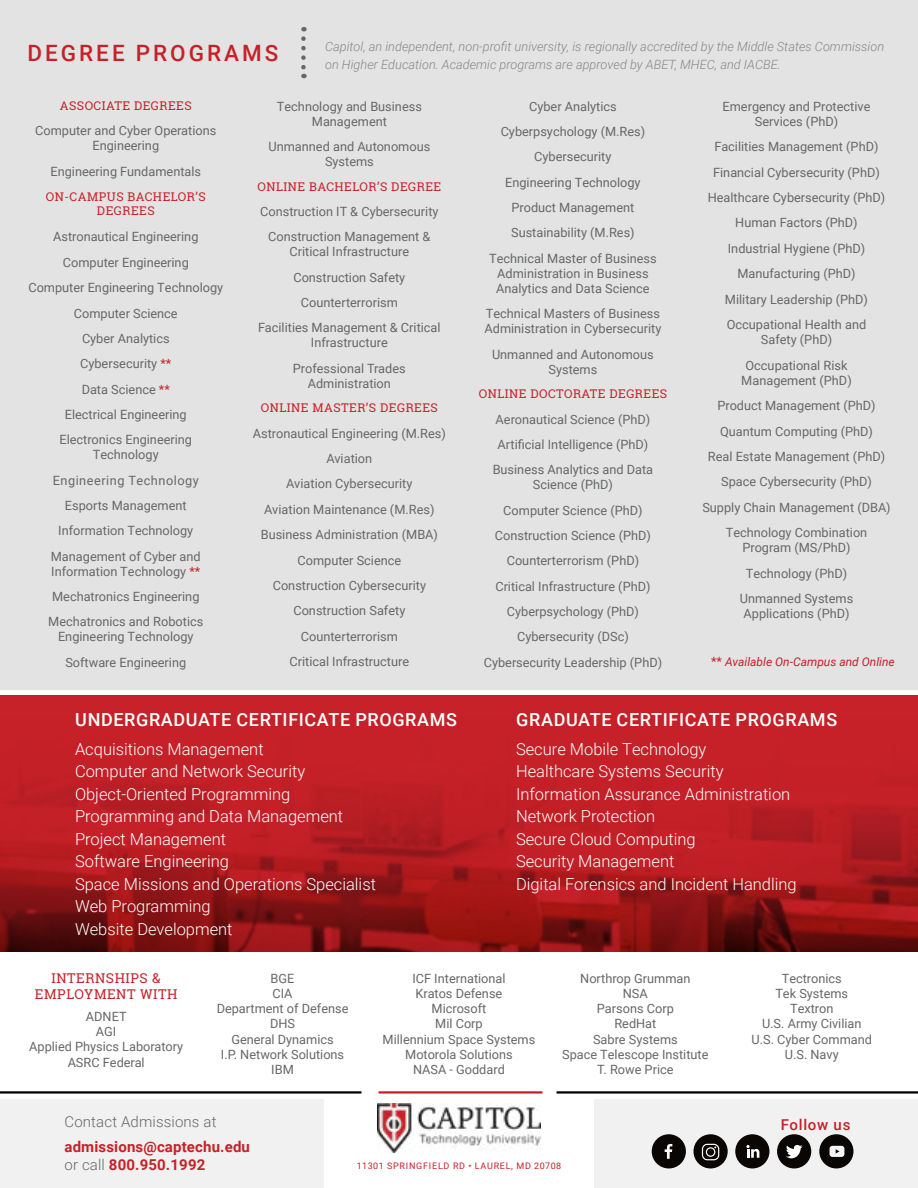
<style>
.page{position:relative;width:918px;height:1188px;background:#fff}
.page>*{position:absolute;margin:0;border:0;box-sizing:border-box;transform-origin:0 0}
.t1{font:500 22.5px "Roboto";letter-spacing:.135em;color:#c62129}
.t2{font:500 18px "Roboto";letter-spacing:.035em;color:#fff}
.t3{font:300 16.5px/22.5px "Roboto";color:#fff}
.t4{font:700 15px/18px "Roboto";letter-spacing:.01em;color:#c62129}
.t5{font:300 15px "Roboto";letter-spacing:.01em;color:#666767}
.t6{font:500 15px "Roboto";letter-spacing:.05em;color:#c62129}
.t7{font:13.5px/15.3px "Roboto Slab";letter-spacing:.04em;color:#c62129;text-align:center}
.t8{font:12.75px/25.3px "Roboto";color:#666767;text-align:center}
.t9{font:italic 300 12.75px/18px "Roboto";color:#888787}
.t10{font:12px/14.4px "Roboto Slab";letter-spacing:.04em;color:#c62129;text-align:center}
.t11{font:italic 12px "Roboto";color:#c62129}
.t12{font:12px "Roboto Slab";letter-spacing:.04em;color:#c7212a}
.t13{font:9px "Roboto";letter-spacing:.085em;color:#c62129}
.s1{color:#c62129}
.s2{font-style:normal;font-size:12.75px}
.s3{font-weight:300;color:#666767}
</style>
<div class="page">
<hr style="left:0;top:1091px;width:362px;height:3px;background:#000">
<hr style="left:379px;top:1091px;width:163px;height:3px;background:#c42026">
<hr style="left:556px;top:1091px;width:362px;height:3px;background:#000">
<div style="left:594px;top:1099px;width:324px;height:89px;background:#f1f1f1"></div>
<div style="left:0;top:1099px;width:324px;height:89px;background:#f1f1f1"></div>
<img style="left:377px;top:1104px;width:164px;height:48px">
<div style="left:693px;top:1134px;width:35px;height:34px;background:#090604;border-radius:50%"></div>
<svg style="left:702px;top:1144px;width:17px;height:16px"></svg>
<div style="left:777px;top:1134px;width:34px;height:34px;background:#090604;border-radius:50%"></div>
<svg style="left:786px;top:1145px;width:17px;height:13px"></svg>
<div style="left:652px;top:1134px;width:34px;height:34px;background:#090604;border-radius:50%"></div>
<svg style="left:665px;top:1144px;width:8px;height:15px"></svg>
<div style="left:735px;top:1134px;width:34px;height:34px;background:#090604;border-radius:50%"></div>
<svg style="left:746px;top:1145px;width:13px;height:13px"></svg>
<div style="left:819px;top:1134px;width:35px;height:34px;background:#090604;border-radius:50%"></div>
<div style="left:830px;top:1146px;width:14px;height:11px;background:#f4f5f7;border-radius:3px"></div>
<svg style="left:0;top:696px;width:918px;height:256px;background:#af1b20"></svg>
<div style="left:0;top:0;width:918px;height:689px;background:#e2e3e2"></div>
<svg style="left:301px;top:39px;width:5px;height:39px"></svg>
<h1 class="t1" style="left:27px;top:37px;width:253px">DEGREE PROGRAMS</h1>
<p class="t9" style="left:325px;top:37px;width:561px">Capitol, an independent, non-profit university, is regionally accredited by the Middle States Commission on Higher Education. Academic programs are approved by ABET, MHEC, and IACBE.</p>
<p class="t10" style="left:60px;top:98px;width:133px">ASSOCIATE DEGREES</p>
<p class="t8" style="left:35px;top:123px;width:183px;line-height:15px">Computer and Cyber Operations<br>Engineering</p>
<p class="t8" style="left:50px;top:158px;width:152px">Engineering Fundamentals</p>
<p class="t10" style="left:46px;top:189px;width:161px">ON-CAMPUS BACHELOR’S<br>DEGREES</p>
<p class="t8" style="left:28px;top:224px;width:196px">Astronautical Engineering<br>Computer Engineering<br>Computer Engineering Technology<br>Computer Science<br>Cyber Analytics<br>Cybersecurity <span class="s1">**<br></span>Data Science <span class="s1">**<br></span>Electrical Engineering<br>Electronics Engineering</p>
<p class="t8" style="left:51px;top:442px;width:151px">Technology<br>Engineering Technology<br>Esports Management<br>Information Technology<br>Management of Cyber and</p>
<p class="t8" style="left:48px;top:558px;width:157px">Information Technology <span class="s1">**<br></span>Mechatronics Engineering<br>Mechatronics and Robotics</p>
<p class="t8" style="left:58px;top:624px;width:137px">Engineering Technology<br>Software Engineering</p>
<p class="t8" style="left:277px;top:98px;width:147px;line-height:15px">Technology and Business<br>Management</p>
<p class="t8" style="left:269px;top:139px;width:163px;line-height:15px">Unmanned and Autonomous<br>Systems</p>
<p class="t12" style="left:258px;top:178px;width:185px">ONLINE BACHELOR’S DEGREE</p>
<p class="t8" style="left:260px;top:198px;width:180px">Construction IT &amp; Cybersecurity<br>Construction Management &amp;</p>
<p class="t8" style="left:258px;top:239px;width:184px">Critical Infrastructure<br>Construction Safety<br>Counterterrorism<br>Facilities Management &amp; Critical</p>
<p class="t8" style="left:293px;top:330px;width:114px">Infrastructure<br>Professional Trades</p>
<p class="t8" style="left:308px;top:370px;width:85px">Administration</p>
<p class="t10" style="left:261px;top:401px;width:178px">ONLINE MASTER’S DEGREES</p>
<p class="t8" style="left:253px;top:420px;width:194px">Astronautical Engineering (M.Res)<br>Aviation<br>Aviation Cybersecurity<br>Aviation Maintenance (M.Res)<br>Business Administration (MBA)<br>Computer Science<br>Construction Cybersecurity<br>Construction Safety<br>Counterterrorism<br>Critical Infrastructure</p>
<h2 class="t2" style="left:75px;top:707px;width:383px">UNDERGRADUATE CERTIFICATE PROGRAMS</h2>
<p class="t3" style="left:75px;top:737px;width:302px">Acquisitions Management<br>Computer and Network Security<br>Object-Oriented Programming<br>Programming and Data Management<br>Project Management<br>Software Engineering<br>Space Missions and Operations Specialist<br>Web Programming<br>Website Development</p>
<p class="t8" style="left:489px;top:93px;width:169px">Cyber Analytics<br>Cyberpsychology (M.Res)<br>Cybersecurity<br>Engineering Technology<br>Product Management<br>Sustainability (M.Res)<br>Technical Master of Business</p>
<p class="t8" style="left:496px;top:265px;width:155px;line-height:15px;text-align:left">Administration in Business<br>Analytics and Data Science</p>
<p class="t8" style="left:485px;top:306px;width:178px;line-height:15px;text-align:left">Technical Masters of Business<br>Administration in Cybersecurity</p>
<p class="t8" style="left:492px;top:346px;width:163px;line-height:15px">Unmanned and Autonomous<br>Systems</p>
<p class="t10" style="left:479px;top:386px;width:190px">ONLINE DOCTORATE DEGREES</p>
<p class="t8" style="left:493px;top:406px;width:162px">Aeronautical Science (PhD)<br>Artificial Intelligence (PhD)<br>Business Analytics and Data</p>
<p class="t8" style="left:484px;top:472px;width:180px">Science (PhD)<br>Computer Science (PhD)<br>Construction Science (PhD)<br>Counterterrorism (PhD)<br>Critical Infrastructure (PhD)<br>Cyberpsychology (PhD)<br>Cybersecurity (DSc)<br>Cybersecurity Leadership (PhD)</p>
<p class="t8" style="left:723px;top:98px;width:149px;line-height:15.3px">Emergency and Protective<br>Services (PhD)</p>
<p class="t8" style="left:708px;top:134px;width:179px">Facilities Management (PhD)<br>Financial Cybersecurity (PhD)<br>Healthcare Cybersecurity (PhD)<br>Human Factors (PhD)<br>Industrial Hygiene (PhD)<br>Manufacturing (PhD)<br>Military Leadership (PhD)<br>Occupational Health and</p>
<p class="t8" style="left:746px;top:326px;width:103px">Safety (PhD)<br>Occupational Risk</p>
<p class="t8" style="left:702px;top:367px;width:190px">Management (PhD)<br>Product Management (PhD)<br>Quantum Computing (PhD)<br>Real Estate Management (PhD)<br>Space Cybersecurity (PhD)<br>Supply Chain Management (DBA)<br>Technology Combination</p>
<p class="t8" style="left:740px;top:535px;width:115px">Program (MS/PhD)<br>Technology (PhD)<br>Unmanned Systems</p>
<p class="t8" style="left:744px;top:601px;width:107px">Applications (PhD)</p>
<p class="t11" style="left:711px;top:653px;width:185px"><span class="s2">**</span> Available On-Campus and Online</p>
<h2 class="t2" style="left:516px;top:707px;width:322px">GRADUATE CERTIFICATE PROGRAMS</h2>
<p class="t3" style="left:516px;top:737px;width:282px">Secure Mobile Technology<br>Healthcare Systems Security<br>Information Assurance Administration<br>Network Protection<br>Secure Cloud Computing<br>Security Management<br>Digital Forensics and Incident Handling</p>
<p class="t7" style="left:35px;top:971px;width:144px">INTERNSHIPS &amp;<br>EMPLOYMENT WITH</p>
<p class="t8" style="left:29px;top:1008px;width:155px;line-height:15.3px">ADNET<br>AGI<br>Applied Physics Laboratory<br>ASRC Federal</p>
<p class="t8" style="left:217px;top:970px;width:133px;line-height:15.3px">BGE<br>CIA<br>Department of Defense<br>DHS<br>General Dynamics<br>I.P. Network Solutions<br>IBM</p>
<p class="t8" style="left:383px;top:970px;width:154px;line-height:15.3px">ICF International<br>Kratos Defense<br>Microsoft<br>Mil Corp<br>Millennium Space Systems<br>Motorola Solutions<br>NASA - Goddard</p>
<p class="t8" style="left:562px;top:970px;width:148px;line-height:15.3px">Northrop Grumman<br>NSA<br>Parsons Corp<br>RedHat<br>Sabre Systems<br>Space Telescope Institute<br>T. Rowe Price</p>
<p class="t8" style="left:752px;top:970px;width:122px;line-height:15.3px">Tectronics<br>Tek Systems<br>Textron<br>U.S. Army Civilian<br>U.S. Cyber Command<br>U.S. Navy</p>
<p class="t5" style="left:64px;top:1111px;width:154px">Contact Admissions at</p>
<p class="t6" style="left:781px;top:1114px;width:71px">Follow us</p>
<p class="t4" style="left:64px;top:1137px;width:187px">admissions@captechu.edu <span class="s3">or call</span> 800.950.1992</p>
<p class="t13" style="left:357px;top:1160px;width:206px">11301 SPRINGFIELD RD • LAUREL, MD 20708</p>
</div>
